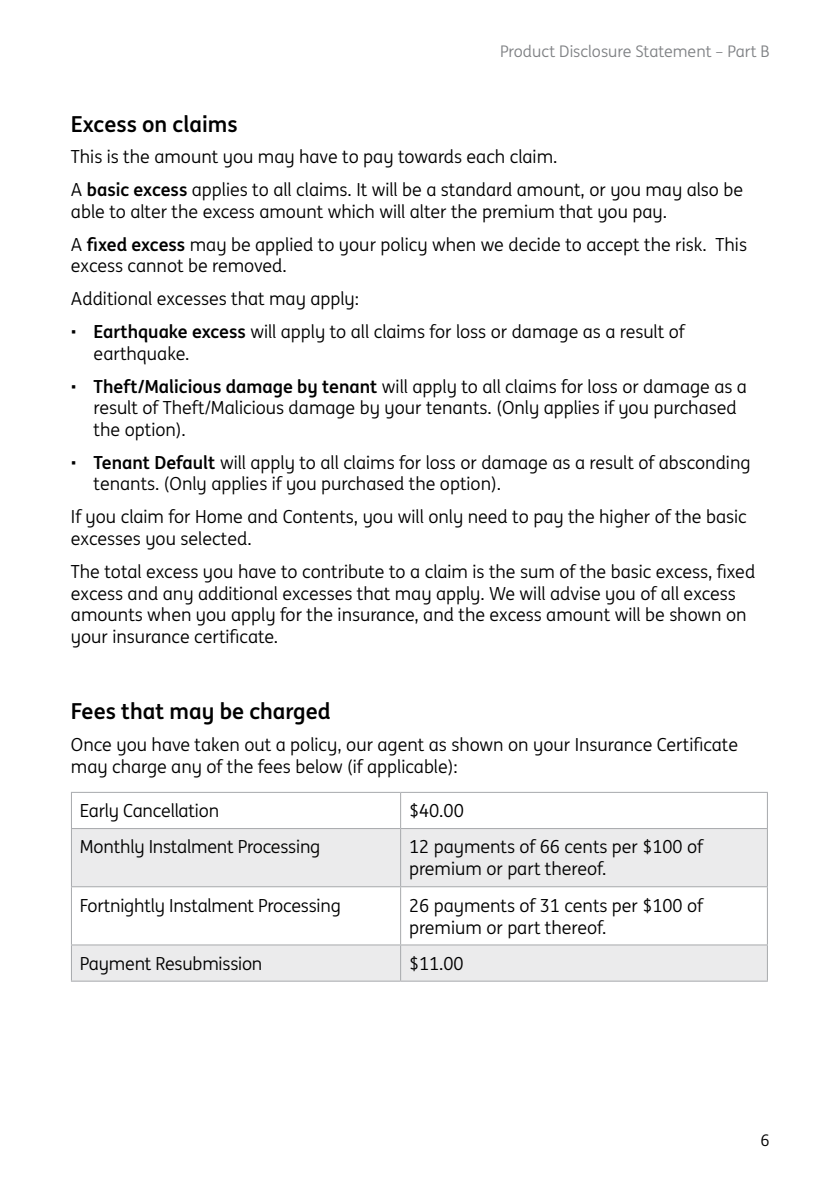
<style>
.page{position:relative;width:840px;height:1191px;background:#fff}
.page>*{position:absolute;margin:0;border:0;box-sizing:border-box;transform-origin:0 0}
.t1{font:700 22px "ING Me";color:#000}
.t2{font:18px/21.6px "ING Me";color:#000}
.t3{font:16px "ING Me";color:#808285}
.t4{font:16px "ING Me";color:#000}
.s1{font-weight:700}
</style>
<div class="page">
<svg style="left:72px;top:829px;width:694px;height:151px;fill:#ebebec"></svg>
<hr style="left:71px;top:792px;width:329px;height:1px;background:#a7a9ac">
<hr style="left:71px;top:793px;width:1px;height:35px;background:#a7a9ac">
<hr style="left:400px;top:792px;width:367px;height:1px;background:#a7a9ac">
<hr style="left:400px;top:793px;width:1px;height:35px;background:#a7a9ac">
<hr style="left:766px;top:793px;width:1px;height:35px;background:#a7a9ac">
<hr style="left:71px;top:828px;width:329px;height:1px;background:#a7a9ac">
<hr style="left:71px;top:829px;width:1px;height:57px;background:#a7a9ac">
<hr style="left:400px;top:828px;width:367px;height:1px;background:#a7a9ac">
<hr style="left:400px;top:829px;width:1px;height:57px;background:#a7a9ac">
<hr style="left:766px;top:829px;width:1px;height:57px;background:#a7a9ac">
<hr style="left:71px;top:886px;width:329px;height:1px;background:#a7a9ac">
<hr style="left:71px;top:887px;width:1px;height:57px;background:#a7a9ac">
<hr style="left:400px;top:886px;width:367px;height:1px;background:#a7a9ac">
<hr style="left:400px;top:887px;width:1px;height:57px;background:#a7a9ac">
<hr style="left:766px;top:887px;width:1px;height:57px;background:#a7a9ac">
<hr style="left:71px;top:944px;width:329px;height:1px;background:#a7a9ac">
<hr style="left:71px;top:945px;width:1px;height:35px;background:#a7a9ac">
<hr style="left:400px;top:944px;width:367px;height:1px;background:#a7a9ac">
<hr style="left:400px;top:945px;width:1px;height:35px;background:#a7a9ac">
<hr style="left:766px;top:945px;width:1px;height:35px;background:#a7a9ac">
<hr style="left:71px;top:980px;width:329px;height:1px;background:#a7a9ac">
<hr style="left:400px;top:980px;width:367px;height:1px;background:#a7a9ac">
<p class="t3" style="left:500px;top:40px;width:271px">Product Disclosure Statement – Part B</p>
<p class="t1" style="left:71px;top:106px;width:168px">Excess on claims</p>
<p class="t2" style="left:71px;top:139px;width:673px;line-height:33px">This is the amount you may have to pay towards each claim.<br>A <span class="s1">basic excess</span> applies to all claims. It will be a standard amount, or you may also be</p>
<p class="t2" style="left:71px;top:194px;width:677px;line-height:33px">able to alter the excess amount which will alter the premium that you pay.<br>A <span class="s1">fixed excess</span> may be applied to your policy when we decide to accept the risk. This</p>
<p class="t2" style="left:71px;top:248px;width:289px;line-height:33px">excess cannot be removed.<br>Additional excesses that may apply:</p>
<p class="t2" style="left:94px;top:320px;width:592px;text-indent:-23px">• <span class="s1">Earthquake excess</span> will apply to all claims for loss or damage as a result of earthquake.</p>
<p class="t2" style="left:94px;top:374px;width:654px;text-indent:-23px">• <span class="s1">Theft/Malicious damage by tenant</span> will apply to all claims for loss or damage as a result of Theft/Malicious damage by your tenants. (Only applies if you purchased the option).</p>
<p class="t2" style="left:94px;top:451px;width:658px;text-indent:-23px">• <span class="s1">Tenant Default</span> will apply to all claims for loss or damage as a result of absconding tenants. (Only applies if you purchased the option).</p>
<p class="t2" style="left:71px;top:505px;width:677px">If you claim for Home and Contents, you will only need to pay the higher of the basic excesses you selected.</p>
<p class="t2" style="left:71px;top:560px;width:685px">The total excess you have to contribute to a claim is the sum of the basic excess, fixed excess and any additional excesses that may apply. We will advise you of all excess amounts when you apply for the insurance, and the excess amount will be shown on your insurance certificate.</p>
<p class="t1" style="left:71px;top:694px;width:261px">Fees that may be charged</p>
<p class="t2" style="left:71px;top:733px;width:668px">Once you have taken out a policy, our agent as shown on your Insurance Certificate may charge any of the fees below (if applicable):</p>
<p class="t2" style="left:80px;top:799px;width:140px">Early Cancellation</p>
<p class="t2" style="left:409px;top:799px;width:56px">$40.00</p>
<p class="t2" style="left:80px;top:835px;width:242px">Monthly Instalment Processing</p>
<p class="t2" style="left:409px;top:835px;width:295px">12 payments of 66 cents per $100 of premium or part thereof.</p>
<p class="t2" style="left:80px;top:893px;width:262px">Fortnightly Instalment Processing</p>
<p class="t2" style="left:409px;top:893px;width:295px">26 payments of 31 cents per $100 of premium or part thereof.</p>
<p class="t2" style="left:80px;top:951px;width:184px">Payment Resubmission</p>
<p class="t2" style="left:409px;top:951px;width:56px">$11.00</p>
<p class="t4" style="left:760px;top:1129px;width:11px">6</p>
</div>
